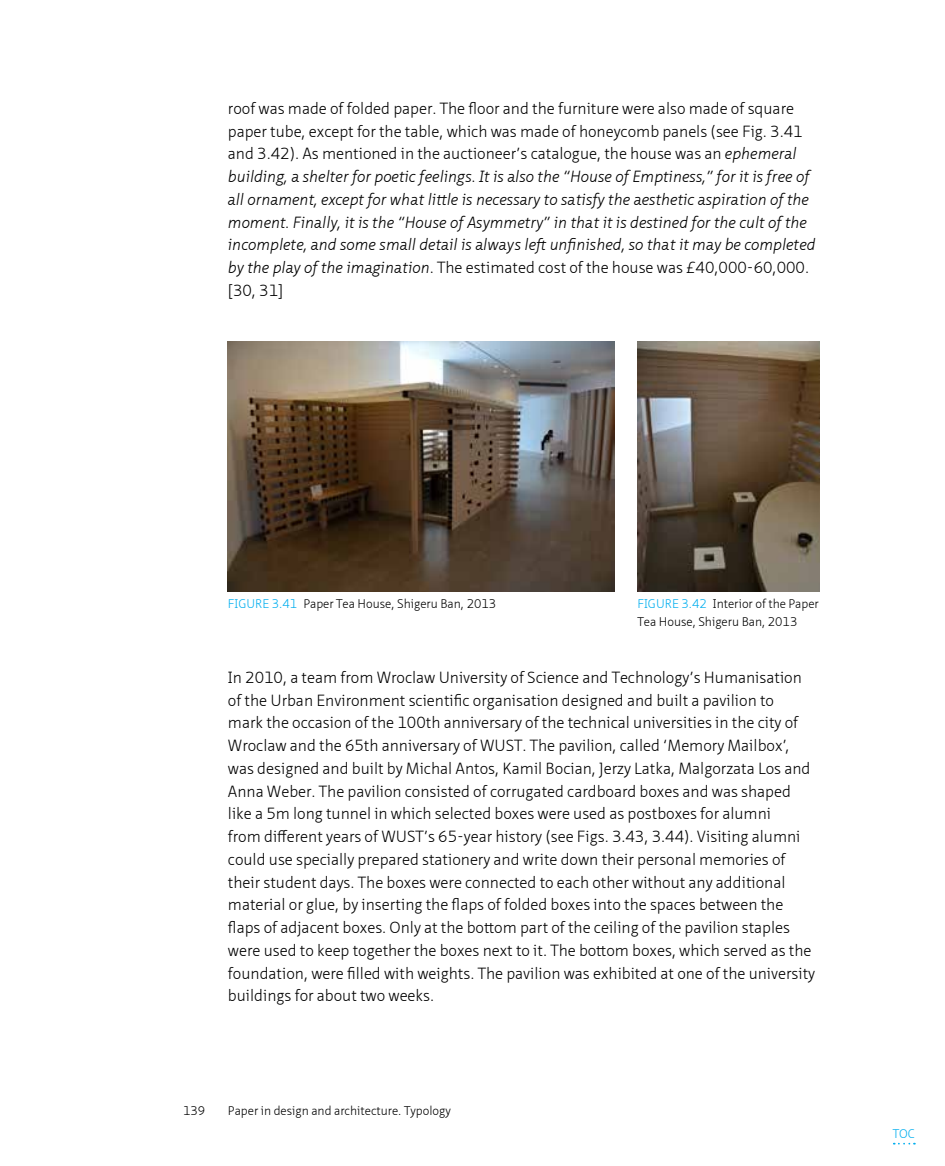
<style>
.page{position:relative;width:945px;height:1166px;background:#fff}
.page>*{position:absolute;margin:0;border:0;box-sizing:border-box;transform-origin:0 0}
.BODY_Normal{font:300 15.75px/22.8px "Neue Sans Pro";color:#000}
.BODY_Normal-2{font:italic 300 15.75px/22.8px "Neue Sans Pro";color:#000}
.t1{font:300 12.25px/17.2px "Neue Sans Pro";color:#000}
.t2{font:300 12.25px "Neue Sans Pro";color:#00aeef}
.s1{font-style:normal}
.s2{color:#00aeef}
</style>
<div class="page">
<img style="left:228px;top:341px;width:387px;height:251px">
<img style="left:637px;top:341px;width:182px;height:251px">
<svg style="left:894px;top:1142px;width:21px;height:2px"></svg>
<p class="BODY_Normal-2" style="left:228px;top:97px;width:589px"><span class="s1">roof was made of folded paper. The floor and the furniture were also made of square paper tube, except for the table, which was made of honeycomb panels (see Fig. 3.41 and 3.42). As mentioned in the auctioneer’s catalogue, the house was an</span> ephemeral building, a shelter for poetic feelings. It is also the “House of Emptiness,” for it is free of all ornament, except for what little is necessary to satisfy the aesthetic aspiration of the moment. Finally, it is the “House of Asymmetry” in that it is destined for the cult of the incomplete, and some small detail is always left unfinished, so that it may be completed by the play of the imagination<span class="s1">. The estimated cost of the house was £40,000-60,000. [30, 31]</span></p>
<p class="t1" style="left:637px;top:595px;width:183px;text-indent:44px"><span class="s2">3.42</span> Interior of the Paper<br>Tea House, Shigeru Ban, 2013</p>
<p class="t2" style="left:228px;top:596px;width:14px">Figure</p>
<p class="t1" style="left:272px;top:595px;width:226px"><span class="s2">3.41</span> Paper Tea House, Shigeru Ban, 2013</p>
<p class="t2" style="left:637px;top:596px;width:14px">Figure</p>
<p class="BODY_Normal" style="left:228px;top:665px;width:589px">In 2010, a team from Wroclaw University of Science and Technology’s Humanisation of the Urban Environment scientific organisation designed and built a pavilion to<br>mark the occasion of the 100th anniversary of the technical universities in the city of Wroclaw and the 65th anniversary of WUST. The pavilion, called ‘Memory Mailbox’, was designed and built by Michal Antos, Kamil Bocian, Jerzy Latka, Malgorzata Los and Anna Weber. The pavilion consisted of corrugated cardboard boxes and was shaped like a 5m long tunnel in which selected boxes were used as postboxes for alumni<br>from different years of WUST’s 65-year history (see Figs. 3.43, 3.44). Visiting alumni could use specially prepared stationery and write down their personal memories of their student days. The boxes were connected to each other without any additional material or glue, by inserting the flaps of folded boxes into the spaces between the flaps of adjacent boxes. Only at the bottom part of the ceiling of the pavilion staples were used to keep together the boxes next to it. The bottom boxes, which served as the foundation, were filled with weights. The pavilion was exhibited at one of the university buildings for about two weeks.</p>
<p class="t1" style="left:183px;top:1102px;width:24px">139</p>
<p class="t1" style="left:228px;top:1102px;width:224px">Paper in design and architecture. Typology</p>
<p class="t2" style="left:893px;top:1125px;width:23px">TOC</p>
</div>
